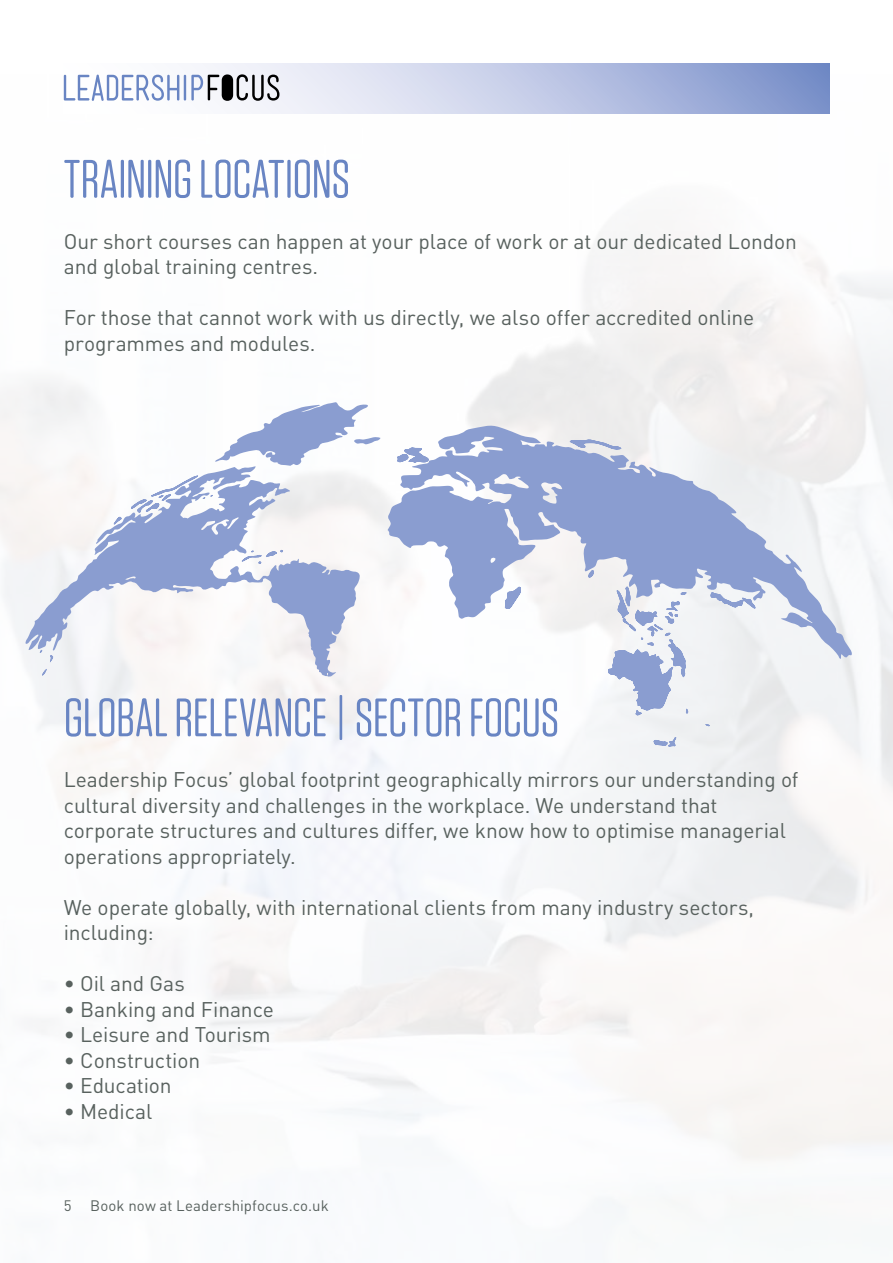
<style>
.page{position:relative;width:893px;height:1263px;background:#fff}
.page>*{position:absolute;margin:0;border:0;box-sizing:border-box;transform-origin:0 0}
.t1{font:54px "Tungsten Rounded";letter-spacing:-.005em;color:#6985c3}
.t2{font:21px/25.5px "DIN";letter-spacing:-.005em;color:#58615e}
.t3{font:15px "DIN";letter-spacing:.005em;color:#58615e}
</style>
<div class="page">
<svg style="left:114px;top:64px;width:715px;height:50px;background:#c1cae6"></svg>
<svg style="left:64px;top:74px;width:215px;height:27px"></svg>
<svg style="left:25px;top:402px;width:827px;height:344px;fill:#f3f4f5"></svg>
<h1 class="t1" style="left:64px;top:152px;width:288px">TRAINING LOCATIONS</h1>
<p class="t2" style="left:64px;top:228px;width:735px">Our short courses can happen at your place of work or at our dedicated London and global training centres.</p>
<p class="t2" style="left:64px;top:304px;width:692px">For those that cannot work with us directly, we also offer accredited online programmes and modules.</p>
<h1 class="t1" style="left:64px;top:690px;width:497px">GLOBAL RELEVANCE | SECTOR FOCUS</h1>
<p class="t2" style="left:64px;top:766px;width:736px">Leadership Focus’ global footprint geographically mirrors our understanding of cultural diversity and challenges in the workplace. We understand that corporate structures and cultures differ, we know how to optimise managerial operations appropriately.</p>
<p class="t2" style="left:64px;top:894px;width:692px">We operate globally, with international clients from many industry sectors, including:</p>
<p class="t2" style="left:64px;top:970px;width:122px">• Oil and Gas</p>
<p class="t2" style="left:64px;top:996px;width:212px">• Banking and Finance</p>
<p class="t2" style="left:64px;top:1021px;width:208px">• Leisure and Tourism</p>
<p class="t2" style="left:64px;top:1047px;width:138px">• Construction</p>
<p class="t2" style="left:64px;top:1072px;width:109px">• Education</p>
<p class="t2" style="left:64px;top:1098px;width:90px">• Medical</p>
<p class="t3" style="left:64px;top:1196px;width:266px">5 Book now at Leadershipfocus.co.uk</p>
</div>
